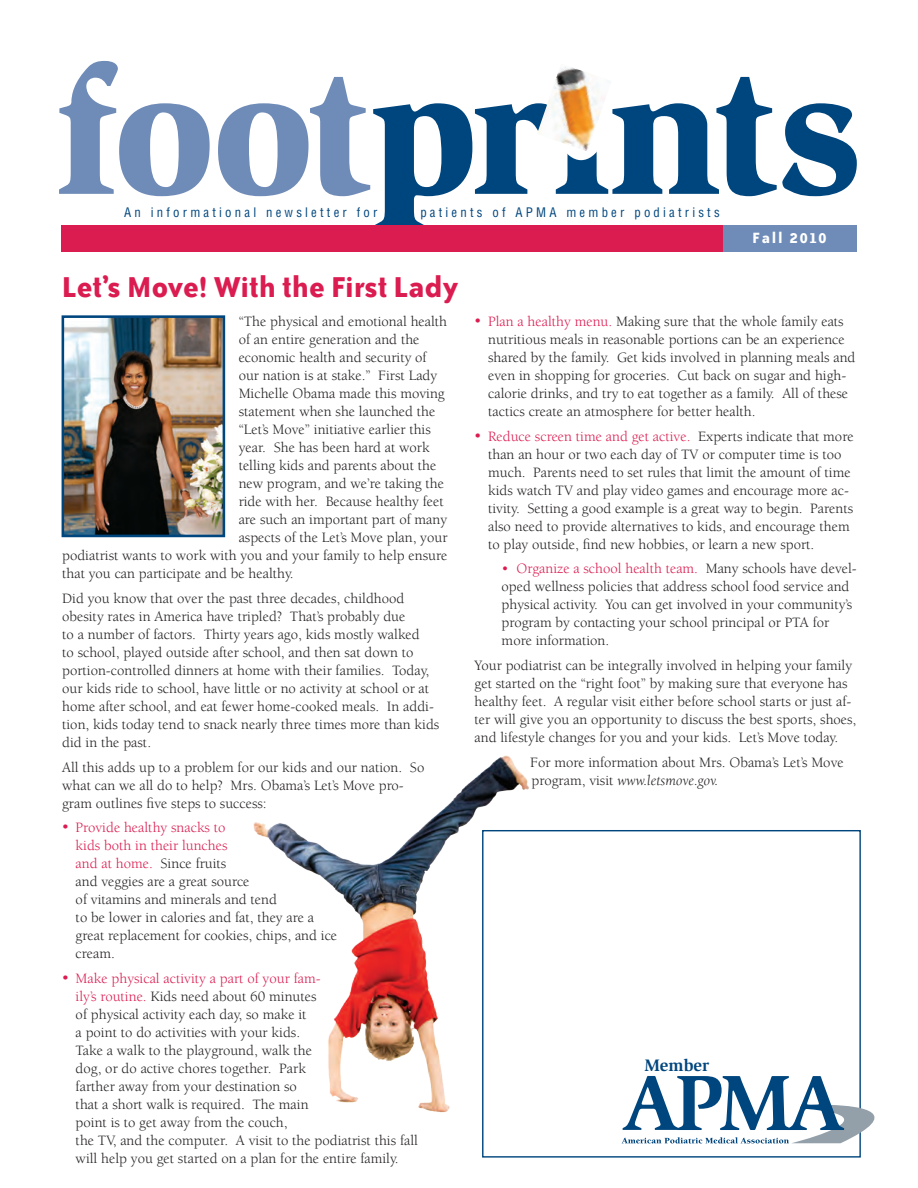
<style>
.page{position:relative;width:918px;height:1188px;background:#fff}
.page>*{position:absolute;margin:0;border:0;box-sizing:border-box;transform-origin:0 0}
.t1{font:900 182.1px "Slimbach";letter-spacing:-.01em;color:#00467e}
.t2{font:700 33px "Bailey Sans ITC";color:#db1c50}
.t3{font:700 17.1px "Bailey Sans ITC";letter-spacing:.09em;color:#fff}
.t4{font:700 17.1px "Slimbach";color:#00467e}
.t5{font:14.7px/18px "Berkeley";color:#231f20}
.t6{font:condensed 12.9px "Helvetica";letter-spacing:.25em;color:#00467e}
.s1{color:#6f8bb7}
.s2{color:#db1c50}
.s3{font-style:italic}
</style>
<div class="page">
<div style="left:61px;top:225px;width:795px;height:26px;background:#db1c50"></div>
<div style="left:723px;top:225px;width:133px;height:26px;background:#6f8bb7"></div>
<img style="left:538px;top:67px;width:67px;height:84px">
<img style="left:66px;top:319px;width:155px;height:214px">
<div style="left:62px;top:315px;width:163px;height:222px;border:3px solid #00467e"></div>
<svg style="left:622px;top:1076px;width:252px;height:67px"></svg>
<img style="left:253px;top:755px;width:309px;height:398px">
<h1 class="t1" style="left:55px;top:19px;width:808px"><span class="s1">foot</span>prints</h1>
<p class="t3" style="left:752px;top:229px;width:76px">Fall 2010</p>
<p class="t6" style="left:124px;top:204px;width:255px">An informational newsletter for</p>
<p class="t6" style="left:420px;top:204px;width:301px">patients of APMA member podiatrists</p>
<h2 class="t2" style="left:62px;top:269px;width:398px">Let’s Move! With the First Lady</h2>
<p class="t5" style="left:239px;top:313px;width:210px">“The physical and emotional health</p>
<p class="t5" style="left:239px;top:331px;width:182px">of an entire generation and the</p>
<p class="t5" style="left:239px;top:349px;width:190px">economic health and security of</p>
<p class="t5" style="left:239px;top:367px;width:200px">our nation is at stake.” First Lady</p>
<p class="t5" style="left:239px;top:385px;width:208px">Michelle Obama made this moving</p>
<p class="t5" style="left:239px;top:403px;width:198px">statement when she launched the</p>
<p class="t5" style="left:239px;top:421px;width:194px">“Let’s Move” initiative earlier this</p>
<p class="t5" style="left:239px;top:439px;width:192px">year. She has been hard at work</p>
<p class="t5" style="left:239px;top:457px;width:199px">telling kids and parents about the</p>
<p class="t5" style="left:239px;top:475px;width:207px">new program, and we’re taking the</p>
<p class="t5" style="left:239px;top:493px;width:207px">ride with her. Because healthy feet</p>
<p class="t5" style="left:239px;top:511px;width:210px">are such an important part of many</p>
<p class="t5" style="left:239px;top:529px;width:210px">aspects of the Let’s Move plan, your</p>
<p class="t5" style="left:62px;top:547px;width:387px">podiatrist wants to work with you and your family to help ensure</p>
<p class="t5" style="left:62px;top:565px;width:233px">that you can participate and be healthy.</p>
<p class="t5" style="left:62px;top:590px;width:379px">Did you know that over the past three decades, childhood obesity rates in America have tripled? That’s probably due<br>to a number of factors. Thirty years ago, kids mostly walked<br>to school, played outside after school, and then sat down to portion-controlled dinners at home with their families. Today, our kids ride to school, have little or no activity at school or at home after school, and eat fewer home-cooked meals. In addi&shy;tion, kids today tend to snack nearly three times more than kids did in the past.</p>
<p class="t5" style="left:62px;top:758px;width:364px">All this adds up to a problem for our kids and our nation. So what can we all do to help? Mrs. Obama’s Let’s Move pro&shy;gram outlines five steps to success:</p>
<p class="t5" style="left:76px;top:819px;width:263px;text-indent:-13px"><span class="s2">• Provide healthy snacks to<br>kids both in their lunches<br>and at home.</span> Since fruits<br>and veggies are a great source<br>of vitamins and minerals and tend<br>to be lower in calories and fat, they are a great replacement for cookies, chips, and ice cream.</p>
<p class="t5" style="left:76px;top:970px;width:344px;text-indent:-13px"><span class="s2">• Make physical activity a part of your fam-<br>ily’s routine.</span> Kids need about 60 minutes<br>of physical activity each day, so make it<br>a point to do activities with your kids.<br>Take a walk to the playground, walk the<br>dog, or do active chores together. Park<br>farther away from your destination so<br>that a short walk is required. The main<br>point is to get away from the couch,<br>the TV, and the computer. A visit to the podiatrist this fall will help you get started on a plan for the entire family.</p>
<p class="t5" style="left:488px;top:313px;width:369px;text-indent:-13px"><span class="s2">• Plan a healthy menu.</span> Making sure that the whole family eats nutritious meals in reasonable portions can be an experience shared by the family. Get kids involved in planning meals and even in shopping for groceries. Cut back on sugar and high&shy;calorie drinks, and try to eat together as a family. All of these tactics create an atmosphere for better health.</p>
<p class="t5" style="left:488px;top:427px;width:367px;text-indent:-13px"><span class="s2">• Reduce screen time and get active.</span> Experts indicate that more than an hour or two each day of TV or computer time is too much. Parents need to set rules that limit the amount of time kids watch TV and play video games and encourage more ac&shy;tivity. Setting a good example is a great way to begin. Parents also need to provide alternatives to kids, and encourage them to play outside, find new hobbies, or learn a new sport.</p>
<p class="t5" style="left:502px;top:560px;width:357px"><span class="s2">• Organize a school health team.</span> Many schools have devel&shy;oped wellness policies that address school food service and physical activity. You can get involved in your community’s program by contacting your school principal or PTA for more information.</p>
<p class="t5" style="left:475px;top:657px;width:383px">Your podiatrist can be integrally involved in helping your family get started on the “right foot” by making sure that everyone has healthy feet. A regular visit either before school starts or just af&shy;ter will give you an opportunity to discuss the best sports, shoes, and lifestyle changes for you and your kids. Let’s Move today.</p>
<p class="t5" style="left:530px;top:754px;width:315px">For more information about Mrs. Obama’s Let’s Move program, visit <span class="s3">www.letsmove.gov.</span></p>
<p class="t4" style="left:644px;top:1055px;width:66px">Member</p>
</div>
